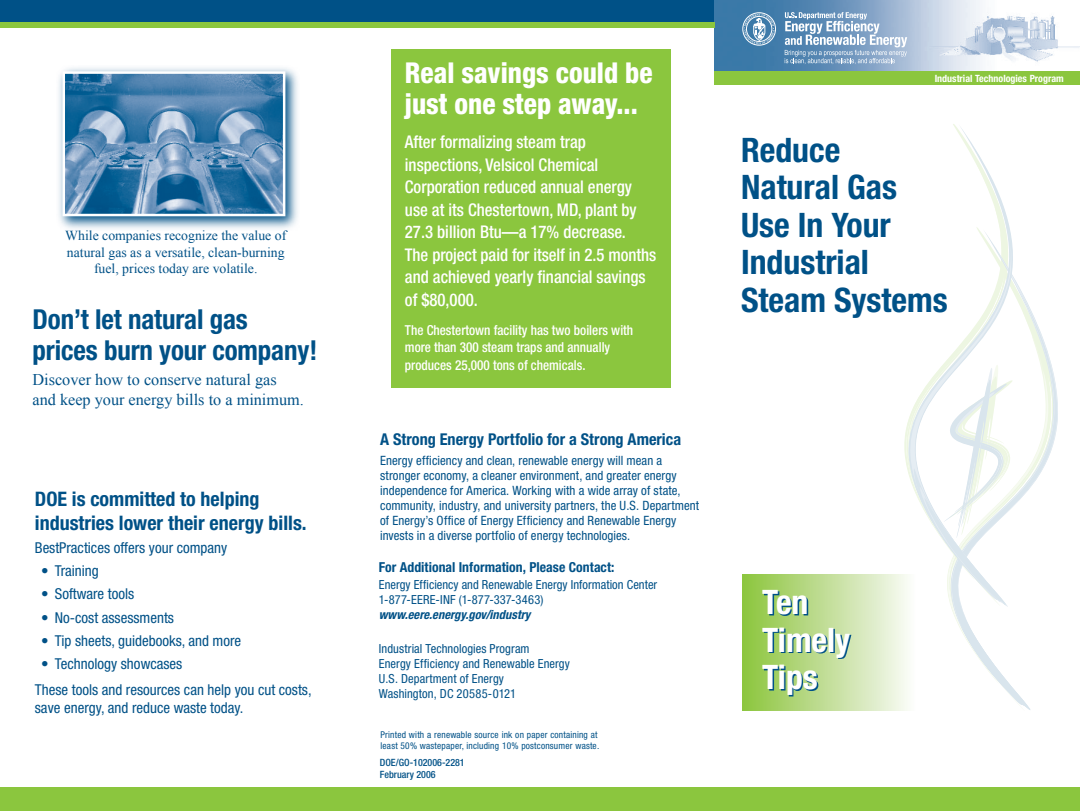
<style>
.page{position:relative;width:1080px;height:811px;background:#fff}
.page>*{position:absolute;margin:0;border:0;box-sizing:border-box;transform-origin:0 0}
.t1{font:700 condensed 33.75px/37.5px "Helvetica Neue LT Std";color:#005187}
.t2{font:700 condensed 33.75px/37.5px "Helvetica Neue LT Std";color:#fff}
.t3{font:800 condensed 28.75px "Helvetica Neue LT Std";color:#fff;scale:.95 1}
.t4{font:700 condensed 27.5px/31.2px "Helvetica Neue LT Std";letter-spacing:-.005em;color:#005187}
.t5{font:700 condensed 20px/23.8px "Helvetica Neue LT Std";color:#005187}
.t6{font:500 condensed 17.5px/22.5px "Helvetica Neue LT Std";color:#fff;scale:.96 1}
.t7{font:16.25px/19.5px "Times New Roman";color:#005187}
.t8{font:700 condensed 16.25px "Helvetica Neue LT Std";color:#005187}
.t9{font:condensed 15px/17.5px "Helvetica Neue LT Std";color:#005187}
.t10{font:500 condensed 13.75px/17.5px "Helvetica Neue LT Std";color:#fff;scale:.96 1}
.t11{font:13.75px/16.5px "Times New Roman";color:#005187;text-align:center}
.t12{font:700 condensed 13.75px "Helvetica Neue LT Std";letter-spacing:.005em;color:#005187}
.t13{font:condensed 12.75px/15px "Helvetica Neue LT Std";letter-spacing:.005em;color:#005187}
.t14{font:condensed 12.5px/15px "Helvetica Neue LT Std";letter-spacing:.005em;color:#005187}
.t15{font:700 condensed 10px "Helvetica Neue LT Std";color:#fff}
.t16{font:500 condensed 10px "Helvetica Neue LT Std";color:#005187}
.t17{font:condensed 9.38px/11.2px "Helvetica Neue LT Std";letter-spacing:.02em;color:#005187}
.s1{font-weight:700;font-style:italic}
</style>
<div class="page">
<div style="left:354px;top:786px;width:360px;height:24px;background:#8bc63e"></div>
<div style="left:714px;top:786px;width:366px;height:24px;background:#8bc63e"></div>
<div style="left:354px;top:0;width:360px;height:22px;background:#005187"></div>
<div style="left:742px;top:574px;width:174px;height:135px;background:linear-gradient(to right,#8bc43d,#fafaf9)"></div>
<svg style="left:1054px;top:376px;width:3px;height:65px"></svg>
<svg style="left:903px;top:124px;width:151px;height:586px"></svg>
<img style="left:714px;top:0;width:366px;height:71px">
<svg style="left:58px;top:67px;width:240px;height:162px"></svg>
<img style="left:65px;top:74px;width:217px;height:139px">
<div style="left:62px;top:71px;width:223px;height:145px;border:2px solid #fff"></div>
<div style="left:714px;top:71px;width:366px;height:13px;background:#8bc63e"></div>
<div style="left:0;top:0;width:354px;height:22px;background:#005187"></div>
<div style="left:0;top:22px;width:354px;height:6px;background:#8bc63e"></div>
<div style="left:354px;top:22px;width:360px;height:6px;background:#8bc63e"></div>
<div style="left:0;top:786px;width:354px;height:24px;background:#8bc63e"></div>
<div style="left:391px;top:49px;width:280px;height:338px;background:#8bc63e"></div>
<svg style="left:742px;top:12px;width:34px;height:34px"></svg>
<svg style="left:784px;top:12px;width:123px;height:52px;background:#96b2cf"></svg>
<svg style="left:764px;top:591px;width:44px;height:24px"></svg>
<svg style="left:764px;top:628px;width:87px;height:30px;background:#6fa384"></svg>
<svg style="left:764px;top:665px;width:54px;height:31px;background:#69a079"></svg>
<p class="t11" style="left:65px;top:227px;width:223px">While companies recognize the value of natural gas as a versatile, clean-burning fuel, prices today are volatile.</p>
<p class="t4" style="left:33px;top:302px;width:286px">Don’t let natural gas prices burn your company!</p>
<p class="t7" style="left:32px;top:369px;width:273px">Discover how to conserve natural gas and keep your energy bills to a minimum.</p>
<p class="t5" style="left:35px;top:486px;width:273px">DOE is committed to helping industries lower their energy bills.</p>
<p class="t9" style="left:35px;top:538px;width:194px">BestPractices offers your company</p>
<p class="t9" style="left:41px;top:561px;width:59px">• Training</p>
<p class="t9" style="left:41px;top:585px;width:95px">• Software tools</p>
<p class="t9" style="left:41px;top:608px;width:134px">• No-cost assessments</p>
<p class="t9" style="left:41px;top:631px;width:202px">• Tip sheets, guidebooks, and more</p>
<p class="t9" style="left:41px;top:654px;width:143px">• Technology showcases</p>
<p class="t9" style="left:35px;top:680px;width:278px">These tools and resources can help you cut costs, save energy, and reduce waste today.</p>
<p class="t3" style="left:405px;top:55px;width:262px">Real savings could be</p>
<p class="t3" style="left:405px;top:86px;width:247px">just one step away...</p>
<p class="t6" style="left:405px;top:130px;width:263px">After formalizing steam trap inspections, Velsicol Chemical<br>Corporation reduced annual energy use at its Chestertown, MD, plant by<br>27.3 billion Btu—a 17% decrease.<br>The project paid for itself in 2.5 months and achieved yearly financial savings of $80,000.</p>
<p class="t10" style="left:405px;top:320px;width:239px">The Chestertown facility has two boilers with more than 300 steam traps and annually produces 25,000 tons of chemicals.</p>
<p class="t8" style="left:380px;top:428px;width:302px">A Strong Energy Portfolio for a Strong America</p>
<p class="t13" style="left:380px;top:453px;width:321px">Energy efficiency and clean, renewable energy will mean a stronger economy, a cleaner environment, and greater energy independence for America. Working with a wide array of state, community, industry, and university partners, the U.S. Department of Energy’s Office of Energy Efficiency and Renewable Energy invests in a diverse portfolio of energy technologies.</p>
<p class="t12" style="left:379px;top:558px;width:237px">For Additional Information, Please Contact:</p>
<p class="t14" style="left:379px;top:576px;width:280px">Energy Efficiency and Renewable Energy Information Center<br>1-877-EERE-INF (1-877-337-3463) <span class="s1">www.eere.energy.gov/industry</span></p>
<p class="t14" style="left:379px;top:641px;width:193px">Industrial Technologies Program<br>Energy Efficiency and Renewable Energy<br>U.S. Department of Energy<br>Washington, DC 20585-0121</p>
<p class="t17" style="left:380px;top:728px;width:220px">Printed with a renewable source ink on paper containing at least 50% wastepaper, including 10% postconsumer waste.</p>
<p class="t16" style="left:380px;top:756px;width:86px">DOE/GO-102006-2281</p>
<p class="t16" style="left:380px;top:768px;width:57px">February 2006</p>
<p class="t15" style="left:933px;top:71px;width:131px">Industrial Technologies Program</p>
<p class="t15" style="left:934px;top:72px;width:131px">Industrial Technologies Program</p>
<p class="t1" style="left:741px;top:130px;width:101px">Reduce</p>
<p class="t1" style="left:741px;top:168px;width:158px">Natural Gas<br>Use In Your</p>
<p class="t1" style="left:741px;top:243px;width:129px">Industrial</p>
<p class="t1" style="left:741px;top:280px;width:208px">Steam Systems</p>
<p class="t2" style="left:762px;top:582px;width:89px">Ten<br>Timely<br>Tips</p>
</div>
